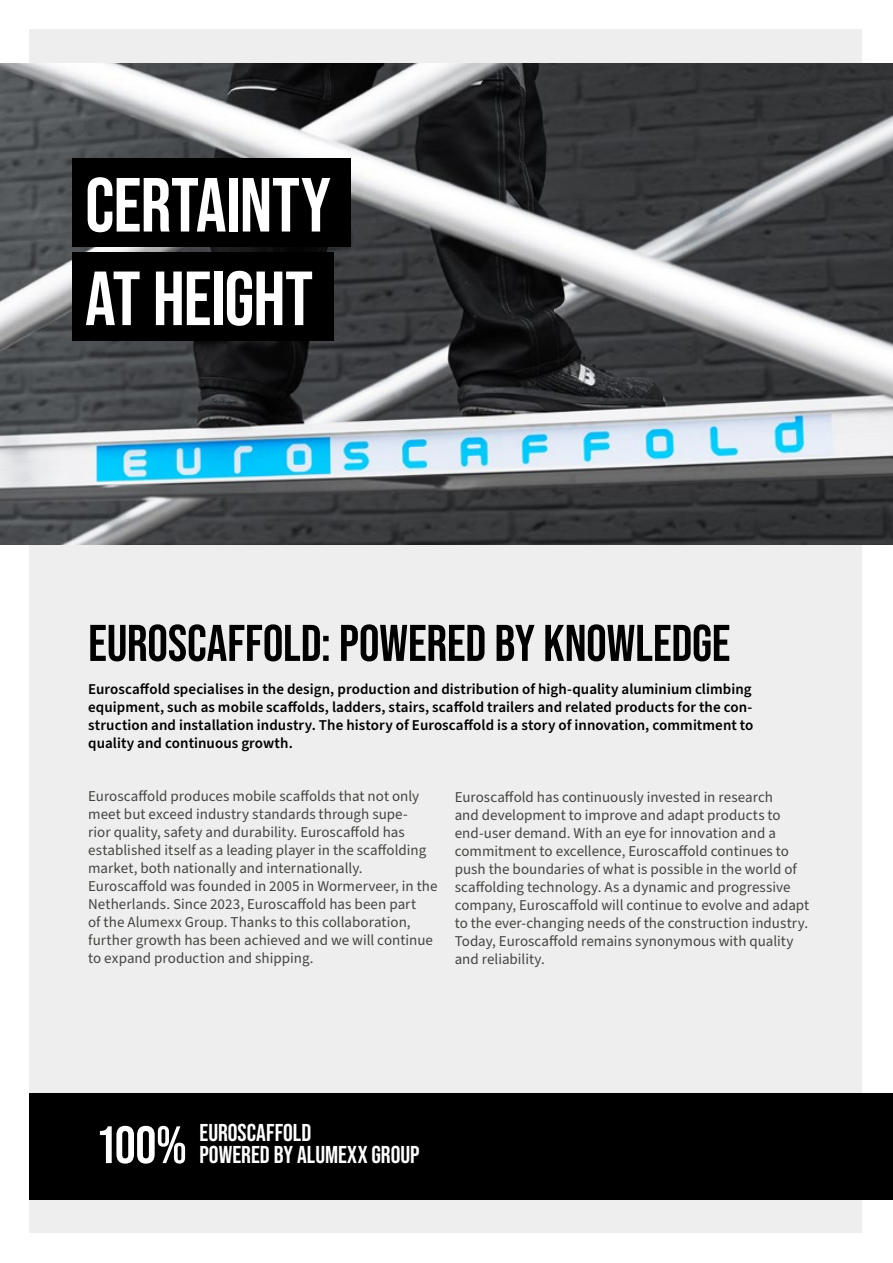
<style>
.page{position:relative;width:893px;height:1263px;background:#fff}
.page>*{position:absolute;margin:0;border:0;box-sizing:border-box;transform-origin:0 0}
.t1{font:76.5px/93.6px "Bebas Neue";letter-spacing:-.01em;color:#fff}
.t2{font:51.45px "Bebas Neue";letter-spacing:-.005em;color:#000}
.t3{font:24.45px/22.5px "Bebas Neue";color:#fff;text-align:center}
.t4{font:15px/18px "Source Sans Pro";color:#444442}
.t5{font:600 15px/18px "Source Sans Pro";letter-spacing:.005em;color:#000}
.s1{font-size:52.5px}
</style>
<div class="page">
<div style="left:30px;top:30px;width:832px;height:1203px;background:#eee"></div>
<img style="left:0;top:64px;width:893px;height:480px">
<div style="left:30px;top:1093px;width:863px;height:106px;background:#000"></div>
<div style="left:72px;top:158px;width:279px;height:89px;background:#000"></div>
<div style="left:72px;top:252px;width:261px;height:89px;background:#000"></div>
<h1 class="t1" style="left:85px;top:157px;width:247px">CERTAINTY<br>AT HEIGHT</h1>
<h2 class="t2" style="left:88px;top:614px;width:644px">EUROSCAFFOLD: POWERED BY KNOWLEDGE</h2>
<p class="t5" style="left:88px;top:680px;width:667px">Euroscaffold specialises in the design, production and distribution of high-quality aluminium climbing equipment, such as mobile scaffolds, ladders, stairs, scaffold trailers and related products for the con&shy;struction and installation industry. The history of Euroscaffold is a story of innovation, commitment to quality and continuous growth.</p>
<p class="t4" style="left:88px;top:787px;width:351px">Euroscaffold produces mobile scaffolds that not only meet but exceed industry standards through supe-<br>rior quality, safety and durability. Euroscaffold has established itself as a leading player in the scaffolding market, both nationally and internationally.<br>Euroscaffold was founded in 2005 in Wormerveer, in the Netherlands. Since 2023, Euroscaffold has been part<br>of the Alumexx Group. Thanks to this collaboration, further growth has been achieved and we will continue to expand production and shipping.</p>
<p class="t4" style="left:455px;top:788px;width:356px">Euroscaffold has continuously invested in research<br>and development to improve and adapt products to end-user demand. With an eye for innovation and a commitment to excellence, Euroscaffold continues to push the boundaries of what is possible in the world of scaffolding technology. As a dynamic and progressive company, Euroscaffold will continue to evolve and adapt to the ever-changing needs of the construction industry.<br>Today, Euroscaffold remains synonymous with quality and reliability.</p>
<h3 class="t3" style="left:96px;top:1121px;width:325px">EUROSCAFFOLD<br><span class="s1">100%</span> POWERED BY ALUMEXX GROUP</h3>
</div>
